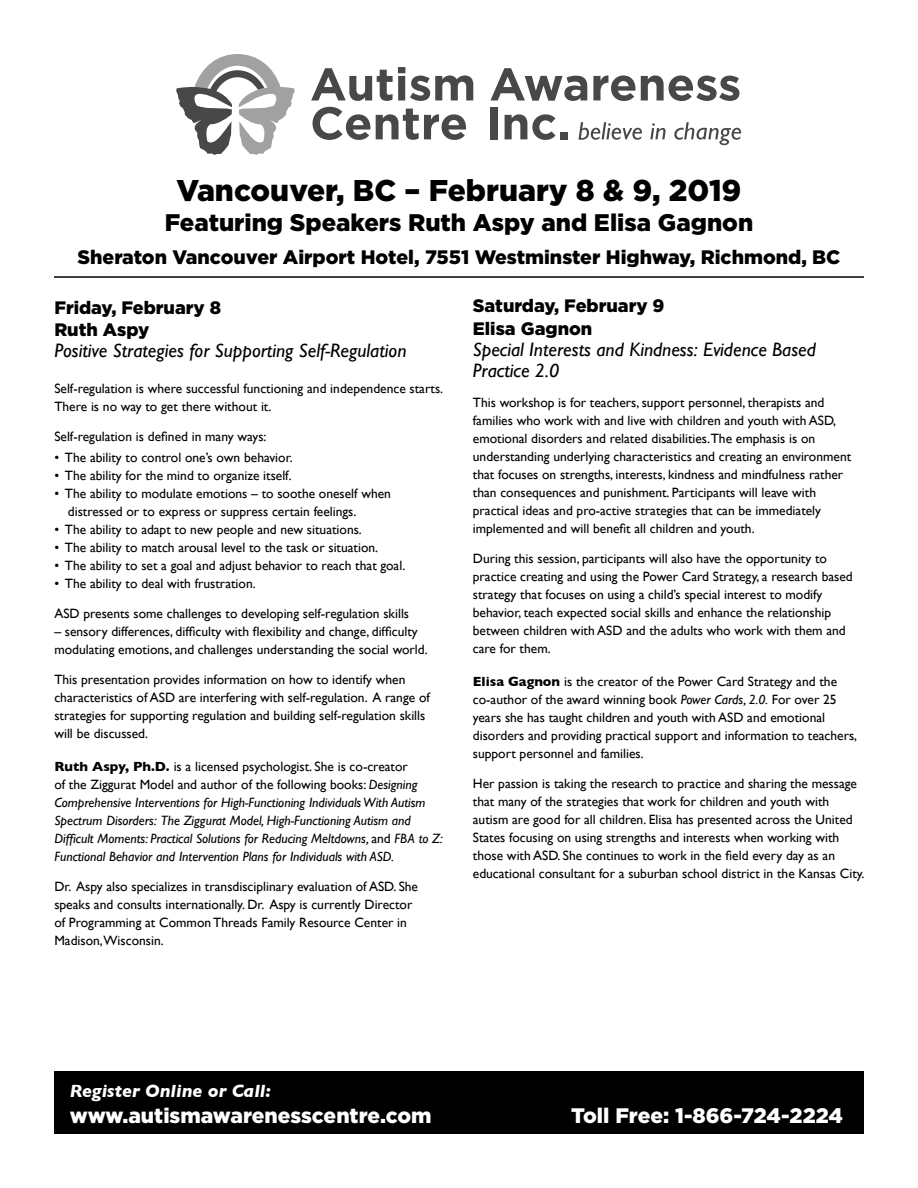
<style>
.page{position:relative;width:918px;height:1188px;background:#fff}
.page>*{position:absolute;margin:0;border:0;box-sizing:border-box;transform-origin:0 0}
.t1{font:900 30px "Gotham HTF";color:#000}
.t2{font:900 24px "Gotham HTF";color:#000}
.t3{font:900 21px "Gotham HTF";color:#fff}
.t4{font:italic 19.5px/21px "Gill Sans";color:#000}
.t5{font:900 19.5px "Gotham HTF";color:#000}
.t6{font:900 18px/22.5px "Gotham HTF";color:#000}
.t7{font:italic 700 18px "Gill Sans";color:#fff}
.t8{font:13.5px/18px "Gill Sans";color:#000}
.t9{font:italic 13.5px/18px "Gill Sans";color:#000}
.s1{font-weight:700;font-style:normal}
.s2{font-style:normal}
.s3{font-weight:700}
.s4{font-style:italic}
</style>
<div class="page">
<div style="left:54px;top:1071px;width:810px;height:63px;background:#000"></div>
<hr style="left:54px;top:276px;width:810px;height:2px;background:#000">
<svg style="left:311px;top:67px;width:162px;height:34px"></svg>
<svg style="left:490px;top:68px;width:97px;height:33px"></svg>
<svg style="left:593px;top:75px;width:146px;height:26px"></svg>
<svg style="left:313px;top:107px;width:57px;height:33px"></svg>
<svg style="left:376px;top:109px;width:90px;height:31px"></svg>
<div style="left:490px;top:107px;width:7px;height:32px;background:#484848"></div>
<svg style="left:505px;top:114px;width:51px;height:26px"></svg>
<div style="left:560px;top:132px;width:7px;height:7px;background:#484848"></div>
<svg style="left:579px;top:122px;width:63px;height:18px"></svg>
<svg style="left:650px;top:123px;width:16px;height:16px"></svg>
<svg style="left:674px;top:122px;width:67px;height:23px"></svg>
<svg style="left:176px;top:54px;width:119px;height:101px"></svg>
<h1 class="t1" style="left:176px;top:173px;width:567px">Vancouver, BC – February 8 &amp; 9, 2019</h1>
<h2 class="t2" style="left:165px;top:209px;width:590px">Featuring Speakers Ruth Aspy and Elisa Gagnon</h2>
<h3 class="t5" style="left:78px;top:246px;width:764px">Sheraton Vancouver Airport Hotel, 7551 Westminster Highway, Richmond, BC</h3>
<h3 class="t6" style="left:54px;top:296px;width:168px">Friday, February 8<br>Ruth Aspy</h3>
<h3 class="t4" style="left:54px;top:340px;width:354px">Positive Strategies for Supporting Self-Regulation</h3>
<p class="t8" style="left:54px;top:380px;width:390px">Self-regulation is where successful functioning and independence starts.<br>There is no way to get there without it.</p>
<p class="t8" style="left:54px;top:428px;width:214px">Self-regulation is defined in many ways:</p>
<p class="t8" style="left:54px;top:449px;width:240px">• The ability to control one’s own behavior.</p>
<p class="t8" style="left:54px;top:467px;width:239px">• The ability for the mind to organize itself.</p>
<p class="t8" style="left:68px;top:485px;width:325px;text-indent:-14px">• The ability to modulate emotions – to soothe oneself when distressed or to express or suppress certain feelings.</p>
<p class="t8" style="left:54px;top:521px;width:309px">• The ability to adapt to new people and new situations.</p>
<p class="t8" style="left:54px;top:539px;width:325px">• The ability to match arousal level to the task or situation.</p>
<p class="t8" style="left:54px;top:557px;width:352px">• The ability to set a goal and adjust behavior to reach that goal.</p>
<p class="t8" style="left:54px;top:575px;width:203px">• The ability to deal with frustration.</p>
<p class="t8" style="left:54px;top:605px;width:356px">ASD presents some challenges to developing self-regulation skills</p>
<p class="t8" style="left:54px;top:623px;width:375px">– sensory differences, difficulty with flexibility and change, difficulty modulating emotions, and challenges understanding the social world.</p>
<p class="t8" style="left:54px;top:671px;width:377px">This presentation provides information on how to identify when characteristics of ASD are interfering with self-regulation. A range of strategies for supporting regulation and building self-regulation skills will be discussed.</p>
<p class="t9" style="left:54px;top:758px;width:390px"><span class="s1">Ruth Aspy, Ph.D.</span> <span class="s2">is a licensed psychologist. She is co-creator<br>of the Ziggurat Model and author of the following books:</span> Designing Comprehensive Interventions for High-Functioning Individuals With Autism Spectrum Disorders: The Ziggurat Model, High-Functioning Autism and Difficult Moments: Practical Solutions for Reducing Meltdowns, <span class="s2">and</span> FBA to Z:<br>Functional Behavior and Intervention Plans for Individuals with ASD.</p>
<p class="t8" style="left:54px;top:878px;width:365px">Dr. Aspy also specializes in transdisciplinary evaluation of ASD. She speaks and consults internationally. Dr. Aspy is currently Director of Programming at Common Threads Family Resource Center in Madison,Wisconsin.</p>
<h3 class="t6" style="left:473px;top:294px;width:193px">Saturday, February 9<br>Elisa Gagnon</h3>
<h3 class="t4" style="left:473px;top:339px;width:345px">Special Interests and Kindness: Evidence Based<br>Practice 2.0</h3>
<p class="t8" style="left:473px;top:393px;width:380px">This workshop is for teachers, support personnel, therapists and families who work with and live with children and youth with ASD, emotional disorders and related disabilities.The emphasis is on understanding underlying characteristics and creating an environment that focuses on strengths, interests, kindness and mindfulness rather than consequences and punishment. Participants will leave with practical ideas and pro-active strategies that can be immediately implemented and will benefit all children and youth.</p>
<p class="t8" style="left:473px;top:549px;width:381px">During this session, participants will also have the opportunity to practice creating and using the Power Card Strategy, a research based strategy that focuses on using a child’s special interest to modify behavior, teach expected social skills and enhance the relationship between children with ASD and the adults who work with them and care for them.</p>
<p class="t8" style="left:473px;top:672px;width:386px"><span class="s3">Elisa Gagnon</span> is the creator of the Power Card Strategy and the co-author of the award winning book <span class="s4">Power Cards, 2.0.</span> For over 25 years she has taught children and youth with ASD and emotional disorders and providing practical support and information to teachers, support personnel and families.</p>
<p class="t8" style="left:473px;top:774px;width:393px">Her passion is taking the research to practice and sharing the message that many of the strategies that work for children and youth with autism are good for all children. Elisa has presented across the United States focusing on using strengths and interests when working with those with ASD. She continues to work in the field every day as an educational consultant for a suburban school district in the Kansas City.</p>
<h3 class="t7" style="left:70px;top:1080px;width:203px">Register Online or Call:</h3>
<h3 class="t3" style="left:70px;top:1103px;width:363px">www.autismawarenesscentre.com</h3>
<h3 class="t3" style="left:571px;top:1103px;width:273px">Toll Free: 1-866-724-2224</h3>
</div>
